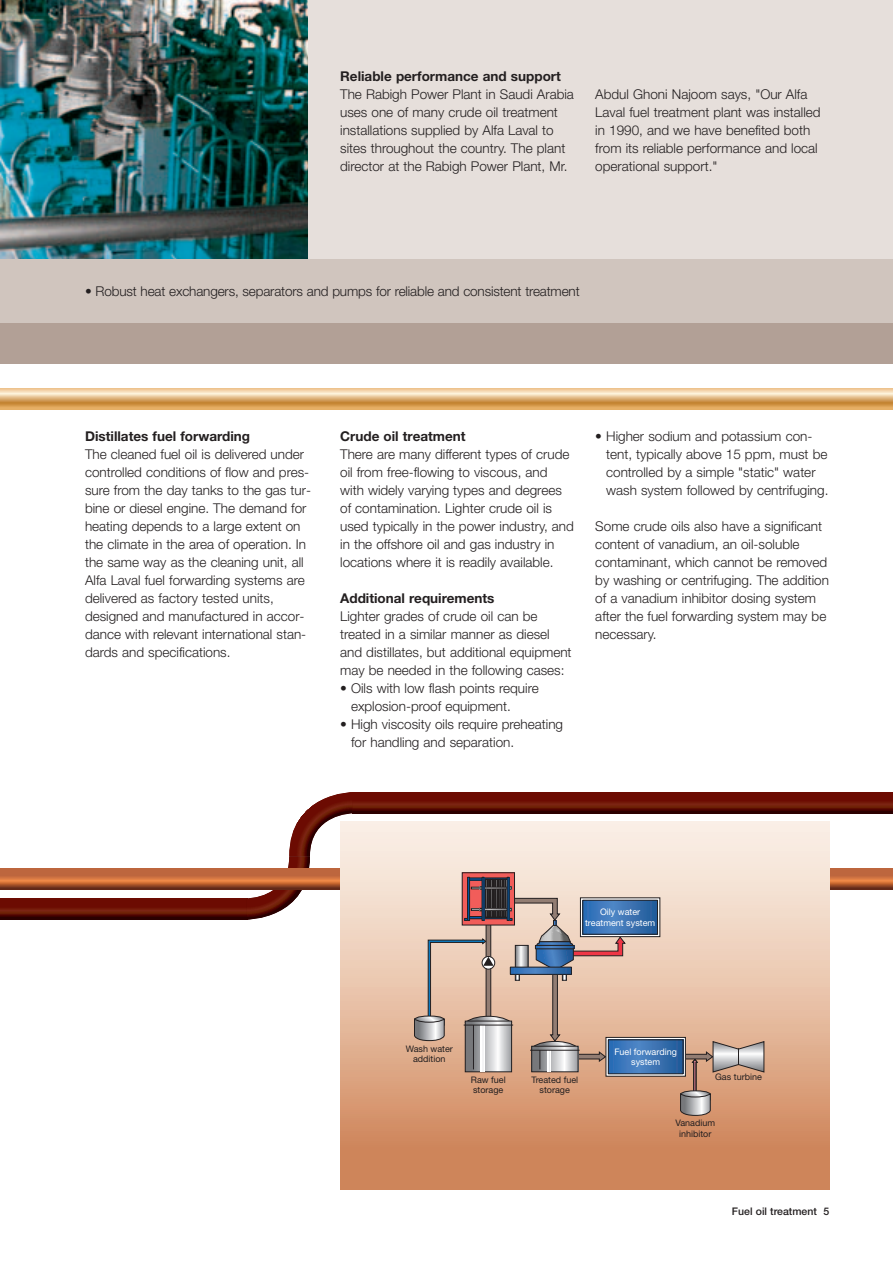
<style>
.page{position:relative;width:893px;height:1263px;background:#fff}
.page>*{position:absolute;margin:0;border:0;box-sizing:border-box;transform-origin:0 0}
.t1{font:300 13.5px/18px "Helvetica Neue";color:#231f20}
.t2{font:700 13.5px "Helvetica Neue";color:#231f20}
.t3{font:500 10.5px "Helvetica Neue";color:#231f20}
.t4{font:9px/10.5px "Helvetica Neue";color:#231f20;text-align:center}
.t5{font:9px/10.5px "Helvetica Neue";color:#fff;text-align:center}
</style>
<div class="page">
<div style="left:0;top:0;width:893px;height:346px;background:#e6dfdb"></div>
<svg style="left:0;top:898px;width:247px;height:21px;background:#630e04"></svg>
<svg style="left:352px;top:792px;width:541px;height:21px;background:#640f04"></svg>
<svg style="left:247px;top:792px;width:105px;height:128px"></svg>
<svg style="left:0;top:869px;width:893px;height:21px;background:#b56136"></svg>
<svg style="left:0;top:388px;width:893px;height:22px;background:#e2b77d"></svg>
<div style="left:340px;top:822px;width:489px;height:368px;background:linear-gradient(to bottom,#fdf7f0,#cc7f51)"></div>
<svg style="left:464px;top:875px;width:49px;height:4px"></svg>
<div style="left:469px;top:878px;width:38px;height:2px;border:1px solid #231f20"></div>
<div style="left:467px;top:877px;width:3px;height:43px;border:1px solid #231f20"></div>
<div style="left:482px;top:877px;width:2px;height:43px;border:1px solid #231f20"></div>
<div style="left:507px;top:877px;width:2px;height:43px;border:1px solid #231f20"></div>
<svg style="left:414px;top:879px;width:212px;height:193px;background:#cab0a2"></svg>
<svg style="left:680px;top:1041px;width:84px;height:75px;background:#c5a08a"></svg>
<div style="left:580px;top:898px;width:80px;height:39px;background:linear-gradient(to right,#293648,#26303e)"></div>
<div style="left:580px;top:897px;width:80px;height:40px;border:1px solid #231f20"></div>
<svg style="left:585px;top:902px;width:71px;height:30px;background:#3a73b4"></svg>
<div style="left:583px;top:900px;width:75px;height:34px;border:1px solid #231f20"></div>
<div style="left:606px;top:1037px;width:79px;height:39px;background:#25374f"></div>
<div style="left:606px;top:1037px;width:80px;height:39px;border:1px solid #231f20"></div>
<svg style="left:610px;top:1042px;width:71px;height:30px;background:#3973b4"></svg>
<div style="left:608px;top:1040px;width:75px;height:34px;border:1px solid #231f20"></div>
<img style="left:1px;top:0;width:307px;height:259px">
<div style="left:0;top:323px;width:893px;height:41px;background:#b2a096"></div>
<div style="left:0;top:259px;width:893px;height:64px;background:#d0c5be"></div>
<p class="t2" style="left:340px;top:71px;width:222px">Reliable performance and support</p>
<p class="t1" style="left:340px;top:86px;width:235px">The Rabigh Power Plant in Saudi Arabia uses one of many crude oil treatment installations supplied by Alfa Laval to sites throughout the country. The plant director at the Rabigh Power Plant, Mr.</p>
<p class="t1" style="left:595px;top:86px;width:227px">Abdul Ghoni Najoom says, "Our Alfa Laval fuel treatment plant was installed in 1990, and we have benefited both from its reliable performance and local operational support."</p>
<p class="t1" style="left:85px;top:284px;width:496px">• Robust heat exchangers, separators and pumps for reliable and consistent treatment</p>
<p class="t2" style="left:85px;top:431px;width:167px">Distillates fuel forwarding</p>
<p class="t1" style="left:85px;top:446px;width:227px">The cleaned fuel oil is delivered under controlled conditions of flow and pres&shy;sure from the day tanks to the gas tur&shy;bine or diesel engine. The demand for heating depends to a large extent on the climate in the area of operation. In the same way as the cleaning unit, all Alfa Laval fuel forwarding systems are delivered as factory tested units, designed and manufactured in accor&shy;dance with relevant international stan&shy;dards and specifications.</p>
<p class="t2" style="left:340px;top:431px;width:127px">Crude oil treatment</p>
<p class="t1" style="left:340px;top:446px;width:235px">There are many different types of crude oil from free-flowing to viscous, and with widely varying types and degrees of contamination. Lighter crude oil is used typically in the power industry, and in the offshore oil and gas industry in locations where it is readily available.</p>
<p class="t2" style="left:340px;top:593px;width:156px">Additional requirements</p>
<p class="t1" style="left:340px;top:608px;width:233px">Lighter grades of crude oil can be treated in a similar manner as diesel and distillates, but additional equipment may be needed in the following cases:</p>
<p class="t1" style="left:351px;top:680px;width:189px;text-indent:-11px">• Oils with low flash points require explosion-proof equipment.</p>
<p class="t1" style="left:351px;top:716px;width:214px;text-indent:-11px">• High viscosity oils require preheating for handling and separation.</p>
<p class="t1" style="left:606px;top:428px;width:224px;text-indent:-11px">• Higher sodium and potassium con&shy;tent, typically above 15 ppm, must be controlled by a simple "static" water wash system followed by centrifuging.</p>
<p class="t1" style="left:595px;top:518px;width:235px">Some crude oils also have a significant content of vanadium, an oil-soluble contaminant, which cannot be removed by washing or centrifuging. The addition of a vanadium inhibitor dosing system after the fuel forwarding system may be necessary.</p>
<p class="t5" style="left:585px;top:908px;width:72px">Oily water treatment system</p>
<p class="t4" style="left:406px;top:1044px;width:49px">Wash water addition</p>
<p class="t4" style="left:471px;top:1075px;width:36px;text-align:left">Raw fuel storage</p>
<p class="t4" style="left:531px;top:1075px;width:48px">Treated fuel storage</p>
<p class="t5" style="left:614px;top:1047px;width:64px">Fuel forwarding system</p>
<p class="t4" style="left:715px;top:1072px;width:48px">Gas turbine</p>
<p class="t4" style="left:675px;top:1119px;width:41px">Vanadium inhibitor</p>
<p class="t3" style="left:732px;top:1207px;width:99px">Fuel oil treatment 5</p>
</div>
